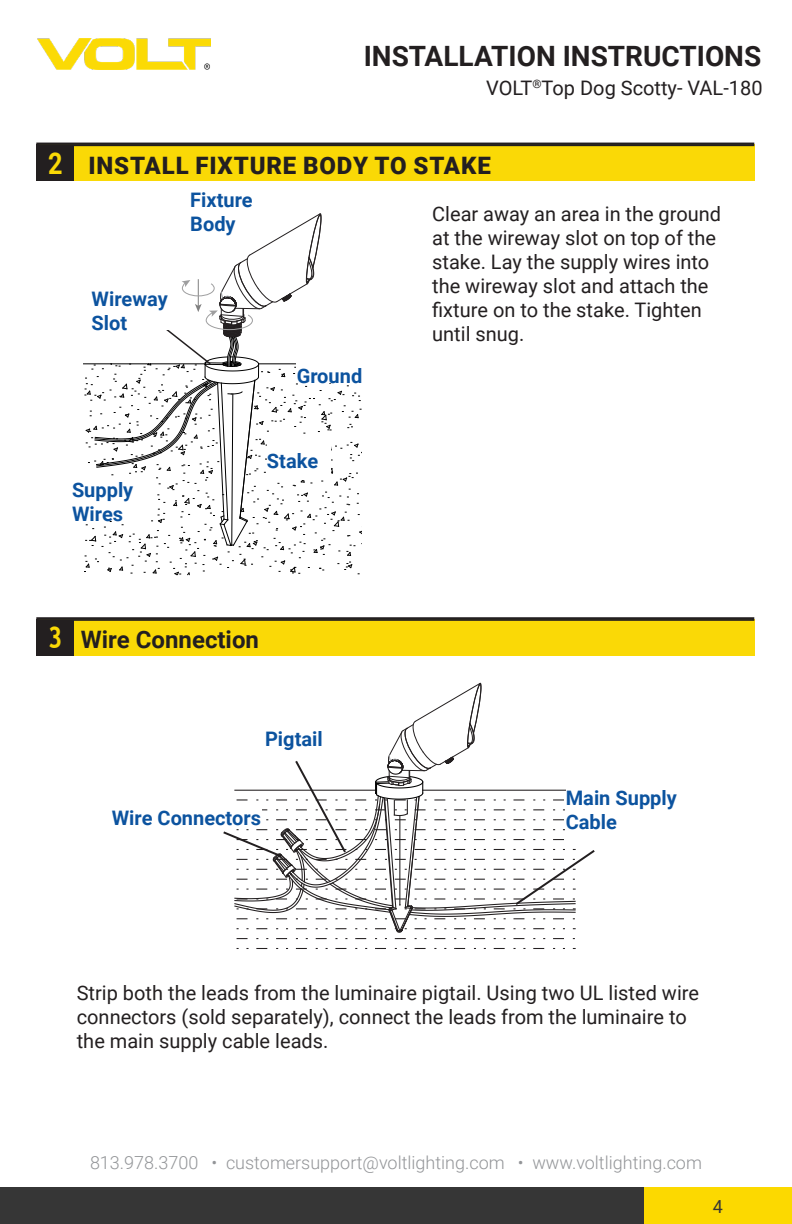
<style>
.page{position:relative;width:792px;height:1224px;background:#fff}
.page>*{position:absolute;margin:0;border:0;box-sizing:border-box;transform-origin:0 0}
.spec_numbers{font:700 30px "Roboto";color:#fad906;scale:.84 1}
.spec_numbers-2{font:700 30px "Trebuchet MS";color:#fad906;scale:.84 1}
.t1{font:700 28px "Roboto";color:#231f20}
.t2{font:900 24px "Roboto";letter-spacing:.035em;color:#231f20}
.t3{font:700 24px "Roboto";color:#231f20}
.t4{font:20px/24px "Roboto";color:#231f20}
.t5{font:700 20px/24px "Roboto";color:#0c539f}
.copyright{font:300 18px "Roboto";color:#939598}
.t6{font:18px "Roboto";color:#363636}
</style>
<div class="page">
<div style="left:43px;top:144px;width:711px;height:37px;background:#fad906"></div>
<div style="left:36px;top:144px;width:38px;height:37px;background:#231f20"></div>
<div style="left:36px;top:143px;width:718px;height:3px;border:2px solid #231f20"></div>
<div style="left:43px;top:619px;width:711px;height:37px;background:#fad906"></div>
<div style="left:36px;top:619px;width:38px;height:37px;background:#231f20"></div>
<div style="left:36px;top:617px;width:718px;height:4px;border:2px solid #231f20"></div>
<img style="left:37px;top:39px;width:173px;height:30px">
<div style="left:0;top:1188px;width:644px;height:36px;background:#363636"></div>
<div style="left:644px;top:1188px;width:148px;height:36px;background:#fcd900"></div>
<svg style="left:84px;top:213px;width:278px;height:363px"></svg>
<div style="left:190px;top:186px;width:64px;height:46px;background:#fff"></div>
<div style="left:297px;top:362px;width:67px;height:21px;background:#fff"></div>
<div style="left:92px;top:285px;width:77px;height:45px;background:#fff"></div>
<div style="left:267px;top:434px;width:63px;height:46px;background:#fff"></div>
<div style="left:72px;top:476px;width:78px;height:45px;background:#fff"></div>
<svg style="left:223px;top:682px;width:372px;height:257px"></svg>
<div style="left:265px;top:713px;width:63px;height:46px;background:#fff"></div>
<div style="left:112px;top:803px;width:150px;height:22px;background:#fff"></div>
<div style="left:566px;top:767px;width:134px;height:79px;background:#fff"></div>
<p class="t1" style="left:364px;top:36px;width:399px">INSTALLATION INSTRUCTIONS</p>
<p class="t4" style="left:486px;top:75px;width:278px">VOLT<sup>®</sup>Top Dog Scotty- VAL-180</p>
<p class="spec_numbers" style="left:48px;top:142px;width:19px">2</p>
<p class="t2" style="left:88px;top:148px;width:404px">INSTALL FIXTURE BODY TO STAKE</p>
<p class="t5" style="left:92px;top:286px;width:78px">Wireway<br>Slot</p>
<p class="t5" style="left:190px;top:187px;width:64px">Fixture<br>Body</p>
<p class="t5" style="left:297px;top:363px;width:67px">Ground</p>
<p class="t5" style="left:72px;top:477px;width:63px">Supply<br>Wires</p>
<p class="t5" style="left:267px;top:448px;width:53px">Stake</p>
<p class="spec_numbers-2" style="left:48px;top:619px;width:19px">3</p>
<p class="t3" style="left:81px;top:623px;width:180px">Wire Connection</p>
<p class="t5" style="left:265px;top:727px;width:59px">Pigtail</p>
<p class="t5" style="left:112px;top:805px;width:151px">Wire Connectors</p>
<p class="t4" style="left:432px;top:201px;width:290px">Clear away an area in the ground at the wireway slot on top of the stake. Lay the supply wires into the wireway slot and attach the fixture on to the stake. Tighten until snug.</p>
<p class="t5" style="left:566px;top:785px;width:113px">Main Supply<br>Cable</p>
<p class="t4" style="left:77px;top:980px;width:624px">Strip both the leads from the luminaire pigtail. Using two UL listed wire connectors (sold separately), connect the leads from the luminaire to the main supply cable leads.</p>
<p class="copyright" style="left:90px;top:1150px;width:613px">813.978.3700 • customersupport@voltlighting.com • www.voltlighting.com</p>
<p class="t6" style="left:713px;top:1194px;width:12px">4</p>
</div>
